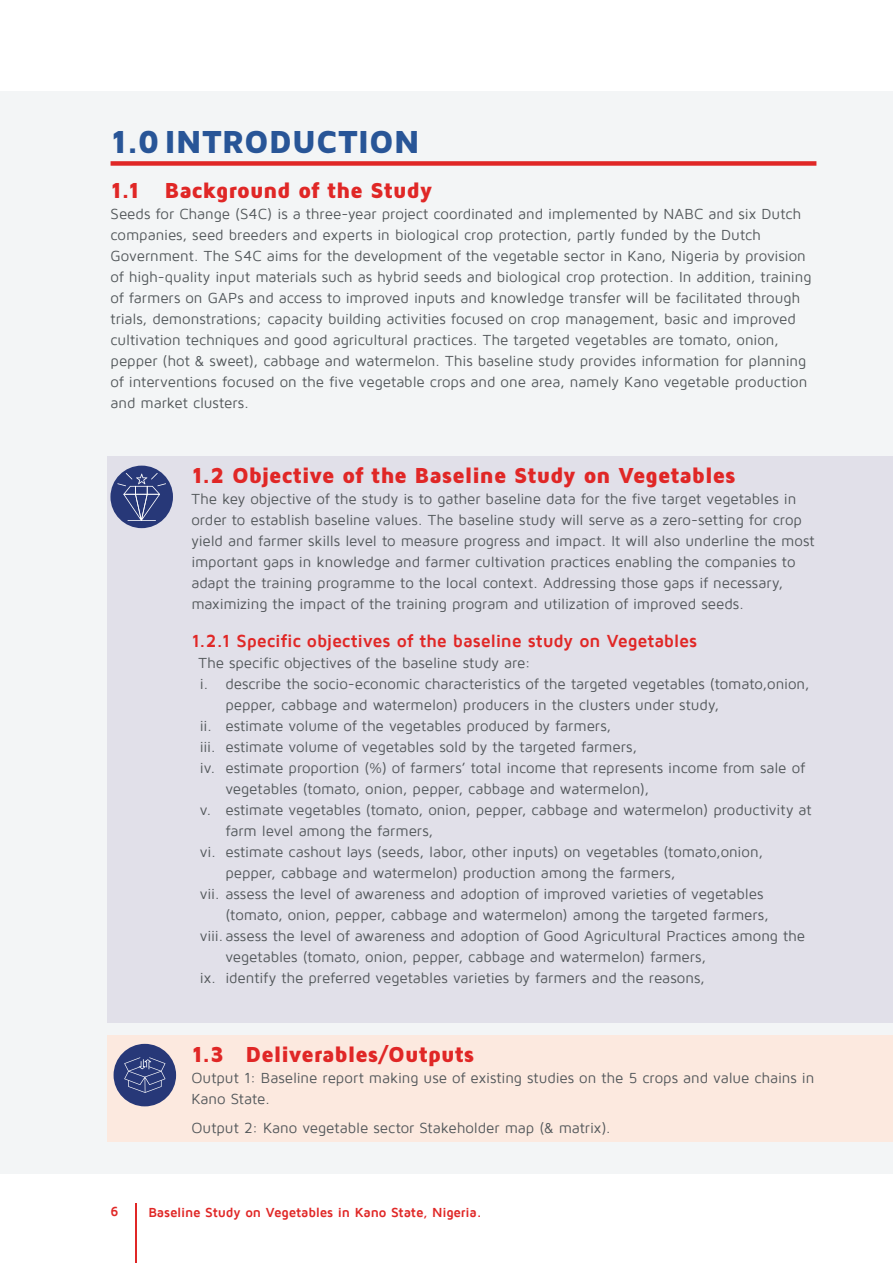
<style>
.page{position:relative;width:893px;height:1263px;background:#fff}
.page>*{position:absolute;margin:0;border:0;box-sizing:border-box;transform-origin:0 0}
.t1{font:900 33px "Maven Pro";color:#285597}
.t2{font:900 22.5px "Maven Pro";letter-spacing:-.015em;color:#e02726}
.t3{font:700 18px "Maven Pro";letter-spacing:-.01em;color:#e02726}
.t4{font:15px/21px "Maven Pro";letter-spacing:-.005em;color:#52575a}
.t5{font:700 13.5px "Maven Pro";letter-spacing:-.015em;color:#e02726}
</style>
<div class="page">
<hr style="left:135px;top:1203px;width:2px;height:60px;background:#e02726">
<div style="left:0;top:91px;width:893px;height:1082px;background:#f3f5f6"></div>
<div style="left:107px;top:456px;width:786px;height:566px;background:#e1e0e9"></div>
<div style="left:107px;top:1035px;width:786px;height:106px;background:#fce9df"></div>
<div style="left:111px;top:161px;width:705px;height:5px;background:#e02726"></div>
<div style="left:110px;top:466px;width:63px;height:62px;background:#273878;border-radius:50%"></div>
<svg style="left:117px;top:473px;width:49px;height:48px"></svg>
<div style="left:114px;top:1044px;width:62px;height:62px;background:#273878;border-radius:50%"></div>
<svg style="left:124px;top:1057px;width:41px;height:36px"></svg>
<p class="t1" style="left:111px;top:121px;width:311px">1.0 INTRODUCTION</p>
<p class="t2" style="left:111px;top:176px;width:323px">1.1 Background of the Study</p>
<p class="t4" style="left:111px;top:203px;width:702px">Seeds for Change (S4C) is a three-year project coordinated and implemented by NABC and six Dutch companies, seed breeders and experts in biological crop protection, partly funded by the Dutch Government. The S4C aims for the development of the vegetable sector in Kano, Nigeria by provision of high-quality input materials such as hybrid seeds and biological crop protection. In addition, training of farmers on GAPs and access to improved inputs and knowledge transfer will be facilitated through trials, demonstrations; capacity building activities focused on crop management, basic and improved cultivation techniques and good agricultural practices. The targeted vegetables are tomato, onion, pepper (hot &amp; sweet), cabbage and watermelon. This baseline study provides information for planning</p>
<p class="t4" style="left:111px;top:371px;width:698px">of interventions focused on the five vegetable crops and one area, namely Kano vegetable production</p>
<p class="t4" style="left:111px;top:392px;width:140px">and market clusters.</p>
<h3 class="t2" style="left:191px;top:461px;width:546px">1.2 Objective of the Baseline Study on Vegetables</h3>
<p class="t4" style="left:191px;top:489px;width:607px">The key objective of the study is to gather baseline data for the five target vegetables in</p>
<p class="t4" style="left:191px;top:510px;width:625px">order to establish baseline values. The baseline study will serve as a zero-setting for crop yield and farmer skills level to measure progress and impact. It will also underline the most important gaps in knowledge and farmer cultivation practices enabling the companies to adapt the training programme to the local context. Addressing those gaps if necessary, maximizing the impact of the training program and utilization of improved seeds.</p>
<h4 class="t3" style="left:191px;top:632px;width:508px">1.2.1 Specific objectives of the baseline study on Vegetables</h4>
<p class="t4" style="left:198px;top:653px;width:334px">The specific objectives of the baseline study are:</p>
<p class="t4" style="left:225px;top:674px;width:586px;text-indent:-26px">i. describe the socio-economic characteristics of the targeted vegetables (tomato,onion, pepper, cabbage and watermelon) producers in the clusters under study,</p>
<p class="t4" style="left:200px;top:716px;width:413px">ii. estimate volume of the vegetables produced by farmers,</p>
<p class="t4" style="left:200px;top:737px;width:439px">iii. estimate volume of vegetables sold by the targeted farmers,</p>
<p class="t4" style="left:225px;top:758px;width:581px;text-indent:-26px">iv. estimate proportion (%) of farmers’ total income that represents income from sale of vegetables (tomato, onion, pepper, cabbage and watermelon),</p>
<p class="t4" style="left:225px;top:800px;width:588px;text-indent:-26px">v. estimate vegetables (tomato, onion, pepper, cabbage and watermelon) productivity at farm level among the farmers,</p>
<p class="t4" style="left:225px;top:842px;width:539px;text-indent:-26px">vi. estimate cashout lays (seeds, labor, other inputs) on vegetables (tomato,onion, pepper, cabbage and watermelon) production among the farmers,</p>
<p class="t4" style="left:225px;top:884px;width:545px;text-indent:-26px">vii. assess the level of awareness and adoption of improved varieties of vegetables (tomato, onion, pepper, cabbage and watermelon) among the targeted farmers,</p>
<p class="t4" style="left:225px;top:926px;width:581px;text-indent:-26px">viii.assess the level of awareness and adoption of Good Agricultural Practices among the vegetables (tomato, onion, pepper, cabbage and watermelon) farmers,</p>
<p class="t4" style="left:200px;top:968px;width:507px">ix. identify the preferred vegetables varieties by farmers and the reasons,</p>
<h3 class="t2" style="left:191px;top:1040px;width:285px">1.3 Deliverables/Outputs</h3>
<p class="t4" style="left:191px;top:1067px;width:625px">Output 1: Baseline report making use of existing studies on the 5 crops and value chains in<br>Kano State.</p>
<p class="t4" style="left:191px;top:1118px;width:421px">Output 2: Kano vegetable sector Stakeholder map (&amp; matrix).</p>
<p class="t5" style="left:111px;top:1204px;width:10px">6</p>
<p class="t5" style="left:148px;top:1205px;width:335px">Baseline Study on Vegetables in Kano State, Nigeria.</p>
</div>
